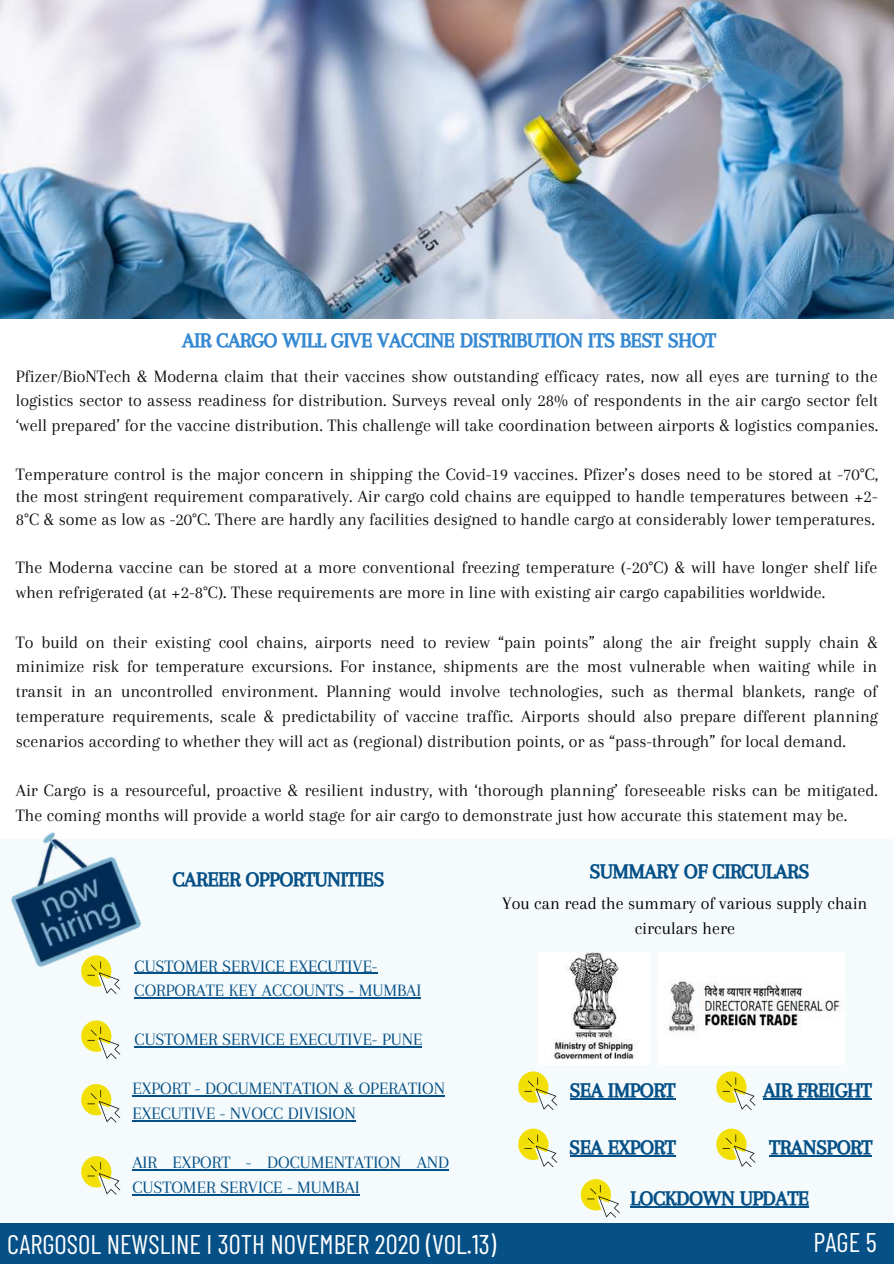
<style>
.page{position:relative;width:894px;height:1264px;background:#fff}
.page>*{position:absolute;margin:0;border:0;box-sizing:border-box;transform-origin:0 0}
.t1{font:31.5px "Barlow Condensed";color:#fff}
.t2{font:27px "Barlow Condensed";color:#fff}
.t3{font:21px "CA Generated";color:#055087}
.t4{font:21px "CA Generated";color:#3588d2}
.t5{font:18px/24.8px "Arapey";color:#0f0e0c;text-align:justify}
.t6{font:18px/24.8px "Arapey";color:#055087}
.t7{font:18px/24.8px "Arapey";color:#000;text-align:center}
</style>
<div class="page">
<div style="left:0;top:839px;width:893px;height:420px;background:#f5fbfc"></div>
<div style="left:0;top:1223px;width:893px;height:40px;background:#055087"></div>
<img style="left:11px;top:832px;width:141px;height:142px">
<svg style="left:81px;top:1156px;width:39px;height:38px"></svg>
<svg style="left:81px;top:1084px;width:39px;height:38px"></svg>
<svg style="left:81px;top:1020px;width:39px;height:38px"></svg>
<svg style="left:81px;top:955px;width:39px;height:38px"></svg>
<img style="left:553px;top:952px;width:83px;height:107px">
<img style="left:667px;top:981px;width:173px;height:51px">
<hr style="left:569px;top:1098px;width:106px;height:1px;background:#055087">
<svg style="left:518px;top:1071px;width:39px;height:38px"></svg>
<svg style="left:716px;top:1071px;width:39px;height:38px"></svg>
<svg style="left:518px;top:1128px;width:39px;height:38px"></svg>
<svg style="left:716px;top:1128px;width:39px;height:38px"></svg>
<img style="left:0;top:0;width:893px;height:319px">
<hr style="left:132px;top:1095px;width:313px;height:1px;background:#055087">
<hr style="left:132px;top:1119px;width:224px;height:2px;background:#055087">
<hr style="left:132px;top:1169px;width:317px;height:1px;background:#055087">
<hr style="left:132px;top:1194px;width:228px;height:1px;background:#055087">
<hr style="left:134px;top:972px;width:243px;height:1px;background:#055087">
<hr style="left:134px;top:997px;width:287px;height:1px;background:#055087">
<hr style="left:134px;top:1046px;width:288px;height:1px;background:#055087">
<hr style="left:569px;top:1155px;width:106px;height:1px;background:#055087">
<hr style="left:763px;top:1098px;width:108px;height:1px;background:#055087">
<hr style="left:769px;top:1155px;width:102px;height:1px;background:#055087">
<svg style="left:580px;top:1179px;width:39px;height:38px"></svg>
<hr style="left:630px;top:1205px;width:178px;height:2px;background:#055087">
<p class="t4" style="left:182px;top:328px;width:535px">AIR CARGO WILL GIVE VACCINE DISTRIBUTION ITS BEST SHOT</p>
<p class="t5" style="left:16px;top:363px;width:863px">Pfizer/BioNTech &amp; Moderna claim that their vaccines show outstanding efficacy rates, now all eyes are turning to the logistics sector to assess readiness for distribution. Surveys reveal only 28% of respondents in the air cargo sector felt ‘well prepared’ for the vaccine distribution. This challenge will take coordination between airports &amp; logistics companies.</p>
<p class="t5" style="left:16px;top:462px;width:863px;line-height:22.5px">Temperature control is the major concern in shipping the Covid-19 vaccines. Pfizer’s doses need to be stored at -70°C, the most stringent requirement comparatively. Air cargo cold chains are equipped to handle temperatures between +2- 8°C &amp; some as low as -20°C. There are hardly any facilities designed to handle cargo at considerably lower temperatures.</p>
<p class="t5" style="left:16px;top:555px;width:862px">The Moderna vaccine can be stored at a more conventional freezing temperature (-20°C) &amp; will have longer shelf life when refrigerated (at +2-8°C). These requirements are more in line with existing air cargo capabilities worldwide.</p>
<p class="t5" style="left:16px;top:629px;width:863px">To build on their existing cool chains, airports need to review “pain points” along the air freight supply chain &amp; minimize risk for temperature excursions. For instance, shipments are the most vulnerable when waiting while in transit in an uncontrolled environment. Planning would involve technologies, such as thermal blankets, range of temperature requirements, scale &amp; predictability of vaccine traffic. Airports should also prepare different planning scenarios according to whether they will act as (regional) distribution points, or as “pass-through” for local demand.</p>
<p class="t5" style="left:16px;top:778px;width:863px">Air Cargo is a resourceful, proactive &amp; resilient industry, with ‘thorough planning’ foreseeable risks can be mitigated.<br>The coming months will provide a world stage for air cargo to demonstrate just how accurate this statement may be.</p>
<p class="t3" style="left:173px;top:867px;width:213px">CAREER OPPORTUNITIES</p>
<p class="t6" style="left:134px;top:953px;width:288px">CUSTOMER SERVICE EXECUTIVE-<br>CORPORATE KEY ACCOUNTS - MUMBAI</p>
<p class="t6" style="left:134px;top:1026px;width:289px">CUSTOMER SERVICE EXECUTIVE- PUNE</p>
<p class="t6" style="left:132px;top:1075px;width:314px">EXPORT - DOCUMENTATION &amp; OPERATION<br>EXECUTIVE - NVOCC DIVISION</p>
<p class="t6" style="left:132px;top:1150px;width:318px">AIR EXPORT - DOCUMENTATION AND<br>CUSTOMER SERVICE - MUMBAI</p>
<p class="t3" style="left:589px;top:859px;width:221px">SUMMARY OF CIRCULARS</p>
<p class="t7" style="left:502px;top:891px;width:367px">You can read the summary of various supply chain circulars here</p>
<p class="t3" style="left:569px;top:1078px;width:107px">SEA IMPORT</p>
<p class="t3" style="left:569px;top:1136px;width:107px">SEA EXPORT</p>
<p class="t3" style="left:763px;top:1078px;width:110px">AIR FREIGHT</p>
<p class="t3" style="left:769px;top:1136px;width:104px">TRANSPORT</p>
<p class="t3" style="left:630px;top:1186px;width:180px">LOCKDOWN UPDATE</p>
<h1 class="t1" style="left:8px;top:1218px;width:557px">CARGOSOL NEWSLINE I 14TH NOVEMBER 2020 (VOL.9)</h1>
<h1 class="t1" style="left:810px;top:1219px;width:70px">PAGE 1</h1>
<h2 class="t2" style="left:813px;top:1224px;width:65px">PAGE 5</h2>
<h2 class="t2" style="left:7px;top:1227px;width:490px">CARGOSOL NEWSLINE I 30TH NOVEMBER 2020 (VOL.13)</h2>
</div>
